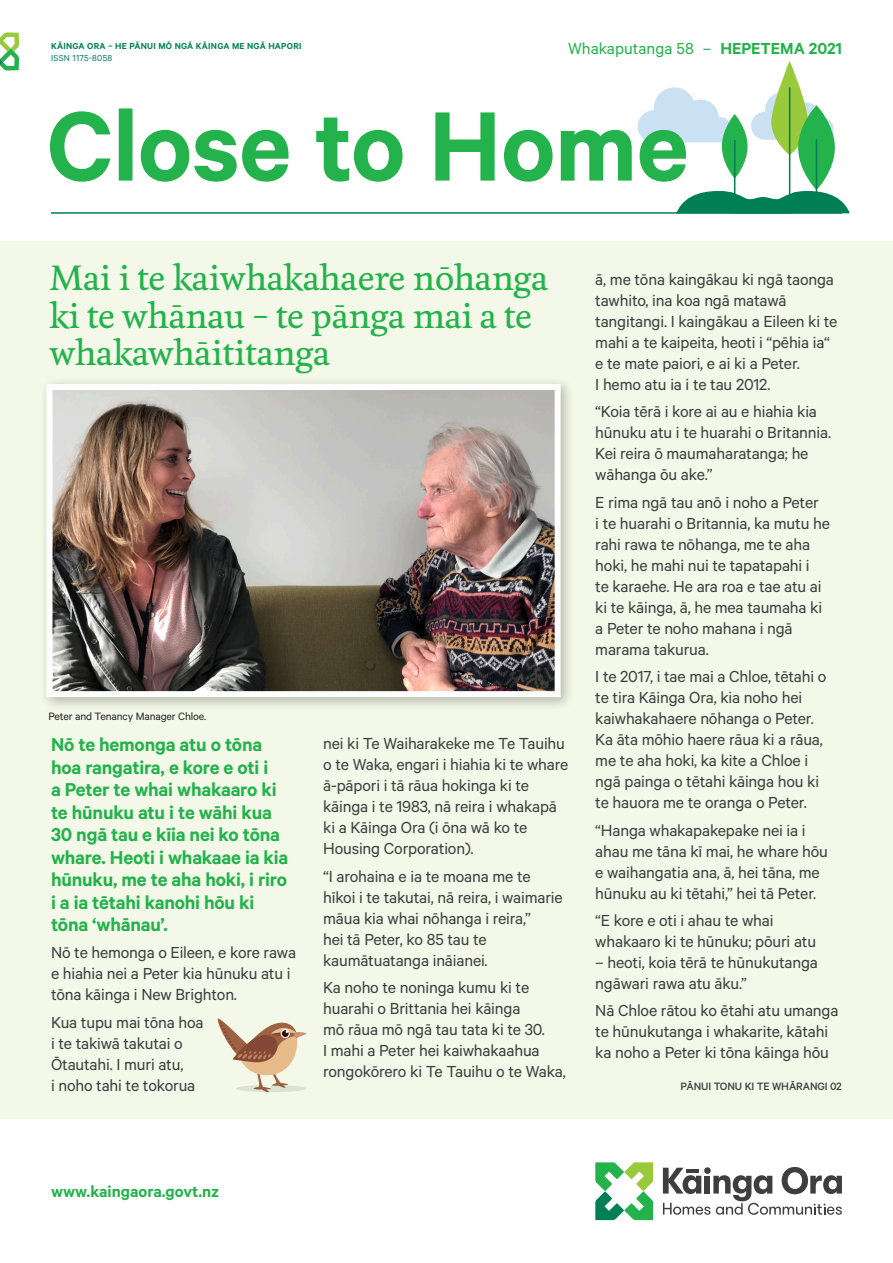
<style>
.page{position:relative;width:893px;height:1263px;background:#fff}
.page>*{position:absolute;margin:0;border:0;box-sizing:border-box;transform-origin:0 0}
.Heading_22pt{font:500 33px/37.5px "Feijoa";letter-spacing:-.015em;color:#23b24b}
.Intro{font:600 21px/22.5px "Calibre";letter-spacing:-.01em;color:#23b24b}
.Body_12pt{font:18px/21px "Calibre";letter-spacing:-.01em;color:#3e3e3f}
.Body_12_Light{font:18px "Calibre";color:#23b24b}
.t1{font:600 18px "Calibre";color:#23b24b}
.t2{font:12px "Calibre";letter-spacing:-.01em;color:#231f20}
.t3{font:500 12px "Calibre";letter-spacing:-.01em;color:#3e3e3f}
.Body_12_Light-2{font:600 9.75px "Calibre";letter-spacing:.025em;color:#007f54}
.Body_12_Light-3{font:9.75px "Calibre";letter-spacing:.025em;color:#007f54}
.s1{font-weight:600}
</style>
<div class="page">
<div style="left:0;top:241px;width:893px;height:903px;background:#f3f8e8"></div>
<div style="left:40px;top:377px;width:535px;height:334px;background:#231f20;opacity:.3"></div>
<img style="left:53px;top:391px;width:501px;height:299px">
<div style="left:46px;top:384px;width:515px;height:313px;border:6px solid #fff"></div>
<svg style="left:217px;top:1018px;width:90px;height:74px"></svg>
<div style="left:0;top:1119px;width:893px;height:144px;background:#fff"></div>
<svg style="left:0;top:32px;width:19px;height:39px"></svg>
<svg style="left:595px;top:1162px;width:58px;height:58px"></svg>
<svg style="left:663px;top:1167px;width:179px;height:48px"></svg>
<svg style="left:654px;top:87px;width:73px;height:55px"></svg>
<svg style="left:751px;top:61px;width:83px;height:94px"></svg>
<hr style="left:789px;top:87px;width:1px;height:108px;background:#007f54">
<svg style="left:722px;top:114px;width:25px;height:65px"></svg>
<hr style="left:734px;top:140px;width:1px;height:66px;background:#007f54">
<svg style="left:798px;top:105px;width:37px;height:85px;background:#43bc63"></svg>
<hr style="left:816px;top:139px;width:1px;height:58px;background:#007f54">
<svg style="left:676px;top:191px;width:174px;height:22px"></svg>
<svg style="left:50px;top:108px;width:636px;height:74px"></svg>
<hr style="left:51px;top:213px;width:791px;height:1px;background:#007f54">
<p class="Body_12_Light-2" style="left:51px;top:40px;width:252px">KĀINGA ORA – HE PĀNUI MŌ NGĀ KĀINGA ME NGĀ HAPORI</p>
<p class="Body_12_Light-3" style="left:51px;top:52px;width:63px">ISSN 1175-8058</p>
<p class="Body_12_Light" style="left:568px;top:38px;width:275px">Whakaputanga 58 – <span class="s1">HEPETEMA 2021</span></p>
<p class="Heading_22pt" style="left:49px;top:260px;width:501px">Mai i te kaiwhakahaere nōhanga ki te whānau – te pānga mai a te whakawhāititanga</p>
<p class="t2" style="left:48px;top:709px;width:159px">Peter and Tenancy Manager Chloe.</p>
<p class="Intro" style="left:51px;top:733px;width:239px">Nō te hemonga atu o tōna hoa rangatira, e kore e oti i<br>a Peter te whai whakaaro ki te hūnuku atu i te wāhi kua<br>30 ngā tau e kīia nei ko tōna whare. Heoti i whakaae ia kia hūnuku, me te aha hoki, i riro i a ia tētahi kanohi hōu ki tōna ‘whānau’.</p>
<p class="Body_12pt" style="left:51px;top:942px;width:247px">Nō te hemonga o Eileen, e kore rawa e hiahia nei a Peter kia hūnuku atu i tōna kāinga i New Brighton.</p>
<p class="Body_12pt" style="left:51px;top:1011px;width:154px">Kua tupu mai tōna hoa i te takiwā takutai o<br>Ōtautahi. I muri atu,<br>i noho tahi te tokorua</p>
<p class="Body_12pt" style="left:323px;top:732px;width:247px">nei ki Te Waiharakeke me Te Tauihu o te Waka, engari i hiahia ki te whare ā-pāpori i tā rāua hokinga ki te kāinga i te 1983, nā reira i whakapā ki a Kāinga Ora (i ōna wā ko te<br>Housing Corporation).</p>
<p class="Body_12pt" style="left:323px;top:865px;width:241px">“I arohaina e ia te moana me te hīkoi i te takutai, nā reira, i waimarie māua kia whai nōhanga i reira,”<br>hei tā Peter, ko 85 tau te kaumātuatanga ināianei.</p>
<p class="Body_12pt" style="left:323px;top:976px;width:244px">Ka noho te noninga kumu ki te huarahi o Brittania hei kāinga<br>mō rāua mō ngā tau tata ki te 30.<br>I mahi a Peter hei kaiwhakaahua rongokōrero ki Te Tauihu o te Waka,</p>
<p class="Body_12pt" style="left:595px;top:268px;width:244px">ā, me tōna kaingākau ki ngā taonga tawhito, ina koa ngā matawā tangitangi. I kaingākau a Eileen ki te mahi a te kaipeita, heoti i “pēhia ia“ e te mate paiori, e ai ki a Peter.<br>I hemo atu ia i te tau 2012.</p>
<p class="Body_12pt" style="left:595px;top:401px;width:237px">“Koia tērā i kore ai au e hiahia kia hūnuku atu i te huarahi o Britannia.<br>Kei reira ō maumaharatanga; he wāhanga ōu ake.”</p>
<p class="Body_12pt" style="left:595px;top:491px;width:236px">E rima ngā tau anō i noho a Peter<br>i te huarahi o Britannia, ka mutu he rahi rawa te nōhanga, me te aha hoki, he mahi nui te tapatapahi i<br>te karaehe. He ara roa e tae atu ai ki te kāinga, ā, he mea taumaha ki a Peter te noho mahana i ngā marama takurua.</p>
<p class="Body_12pt" style="left:595px;top:665px;width:232px">I te 2017, i tae mai a Chloe, tētahi o te tira Kāinga Ora, kia noho hei kaiwhakahaere nōhanga o Peter.<br>Ka āta mōhio haere rāua ki a rāua, me te aha hoki, ka kite a Chloe i ngā painga o tētahi kāinga hou ki te hauora me te oranga o Peter.</p>
<p class="Body_12pt" style="left:595px;top:819px;width:234px">“Hanga whakapakepake nei ia i ahau me tāna kī mai, he whare hōu e waihangatia ana, ā, hei tāna, me hūnuku au ki tētahi,” hei tā Peter.</p>
<p class="Body_12pt" style="left:595px;top:909px;width:222px">“E kore e oti i ahau te whai whakaaro ki te hūnuku; pōuri atu</p>
<p class="Body_12pt" style="left:595px;top:951px;width:224px">– heoti, koia tērā te hūnukutanga ngāwari rawa atu āku.”</p>
<p class="Body_12pt" style="left:595px;top:999px;width:245px">Nā Chloe rātou ko ētahi atu umanga te hūnukutanga i whakarite, kātahi ka noho a Peter ki tōna kāinga hōu</p>
<p class="t3" style="left:681px;top:1079px;width:163px">PĀNUI TONU KI TE WHĀRANGI 02</p>
<p class="t1" style="left:51px;top:1181px;width:170px">www.kaingaora.govt.nz</p>
</div>
